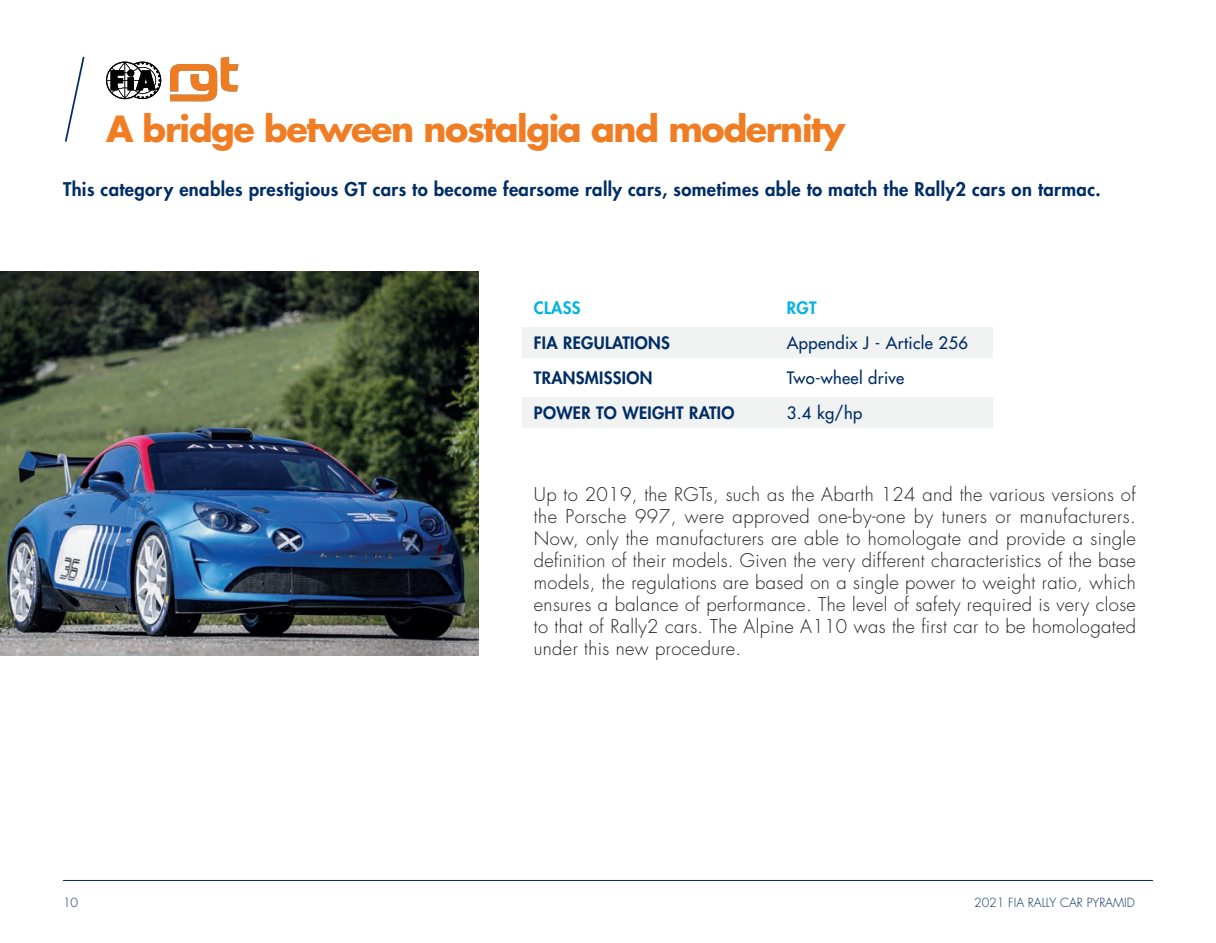
<style>
.page{position:relative;width:1216px;height:943px;background:#fff}
.page>*{position:absolute;margin:0;border:0;box-sizing:border-box;transform-origin:0 0}
.t1{font:700 35px "Futura Std";letter-spacing:-.04em;color:#f07d24}
.t2{font:300 18.38px/22.1px "Futura Std";letter-spacing:.02em;color:#231f20;text-align:justify}
.t3{font:800 18.38px "Futura Std";letter-spacing:.02em;color:#002d66}
.t4{font:800 16.62px/34.8px "Futura Std";letter-spacing:.02em;color:#002d66}
.t5{font:500 16.62px/34.8px "Futura Std";letter-spacing:.02em;color:#002d66}
.t6{font:800 16.62px "Futura Std";letter-spacing:.02em;color:#02b4e2}
.t7{font:300 12.25px "Futura Std";color:#002d66}
</style>
<div class="page">
<hr style="left:63px;top:880px;width:1089px;height:1px;background:#002d66">
<svg style="left:65px;top:56px;width:20px;height:86px"></svg>
<div style="left:522px;top:397px;width:470px;height:30px;background:#f1f2f2"></div>
<div style="left:522px;top:327px;width:470px;height:31px;background:#f1f2f2"></div>
<img style="left:0;top:271px;width:478px;height:384px">
<svg style="left:106px;top:62px;width:55px;height:37px"></svg>
<svg style="left:170px;top:57px;width:68px;height:44px"></svg>
<h1 class="t1" style="left:106px;top:105px;width:740px">A bridge between nostalgia and modernity</h1>
<p class="t3" style="left:63px;top:178px;width:1039px">This category enables prestigious GT cars to become fearsome rally cars, sometimes able to match the Rally2 cars on tarmac.</p>
<p class="t6" style="left:534px;top:297px;width:48px">CLASS</p>
<p class="t4" style="left:534px;top:325px;width:202px">FIA REGULATIONS<br>TRANSMISSION<br>POWER TO WEIGHT RATIO</p>
<p class="t6" style="left:786px;top:297px;width:31px">RGT</p>
<p class="t5" style="left:786px;top:325px;width:183px">Appendix J - Article 256<br>Two-wheel drive<br>3.4 kg/hp</p>
<p class="t2" style="left:534px;top:483px;width:603px">Up to 2019, the RGTs, such as the Abarth 124 and the various versions of the Porsche 997, were approved one-by-one by tuners or manufacturers.<br>Now, only the manufacturers are able to homologate and provide a single definition of their models. Given the very different characteristics of the base models, the regulations are based on a single power to weight ratio, which ensures a balance of performance. The level of safety required is very close to that of Rally2 cars. The Alpine A110 was the first car to be homologated under this new procedure.</p>
<p class="t7" style="left:63px;top:894px;width:17px">10</p>
<p class="t7" style="left:974px;top:894px;width:162px">2021 FIA RALLY CAR PYRAMID</p>
</div>
